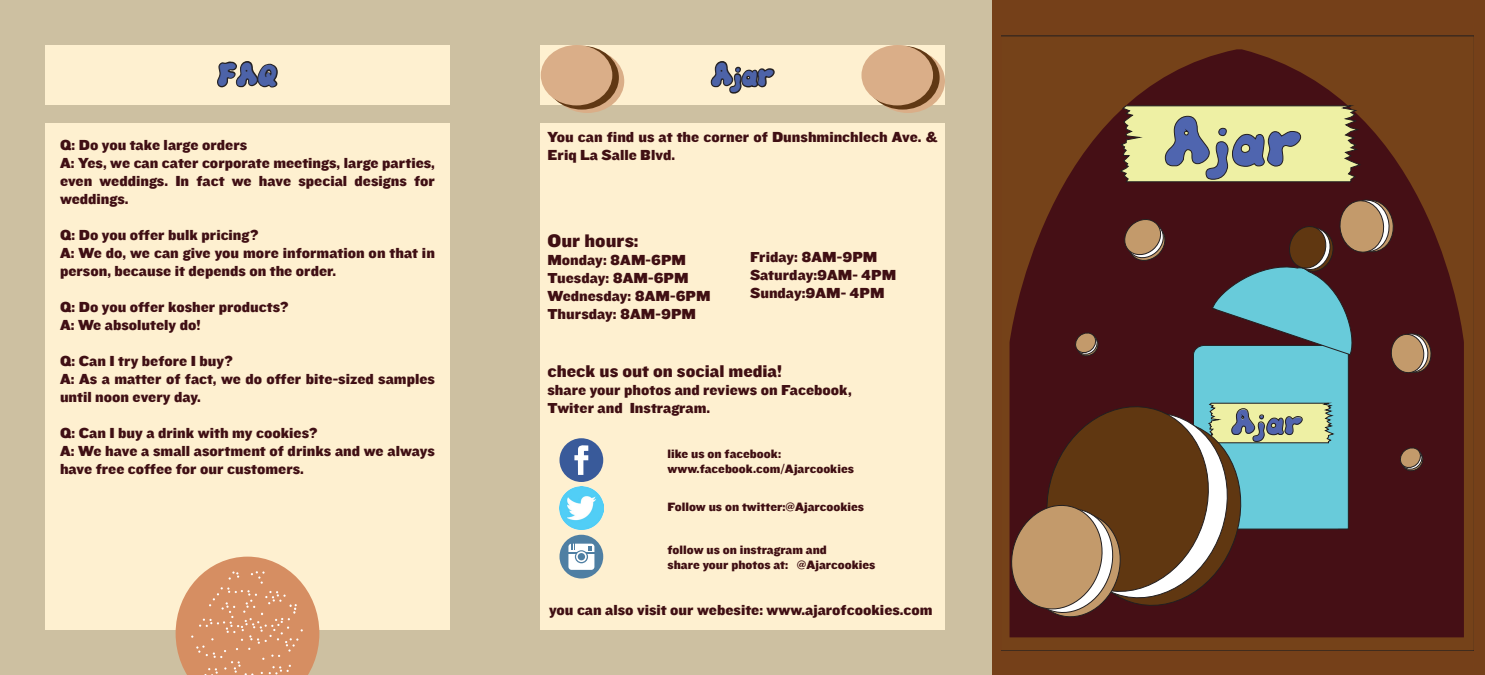
<style>
.page{position:relative;width:1485px;height:675px;background:#cdc0a1}
.page>*{position:absolute;margin:0;border:0;box-sizing:border-box;transform-origin:0 0}
.t1{font:68px "Blow";color:#4f65af;scale:1.05 1}
.t2{font:35.38px "Blow";color:#5164ae;scale:1.05 1}
.t3{font:32.5px "Blow";color:#4d63a8}
.subhead{font:18.75px "Knockout HTF72 Full Cruiserwt";color:#400f13}
.subhead-2{font:17.5px "Knockout HTF72 Full Cruiserwt";color:#400f13}
.Paragraph_Style_3{font:15px/18px "Knockout HTF72 Full Cruiserwt";color:#400f14}
.Paragraph_Style_3-2{font:15px/18px "Knockout HTF72 Full Cruiserwt";color:#400f13}
.Paragraph_Style_3-3{font:12.5px "Knockout HTF72 Full Cruiserwt";color:#400f13}
</style>
<div class="page">
<div style="left:992px;top:0;width:493px;height:675px;background:#754019"></div>
<div style="left:45px;top:123px;width:405px;height:507px;background:#fef0d0"></div>
<div style="left:540px;top:123px;width:405px;height:507px;background:#fef0d0"></div>
<div style="left:540px;top:45px;width:405px;height:60px;background:#fef0d0"></div>
<svg style="left:710px;top:61px;width:65px;height:33px"></svg>
<div style="left:45px;top:45px;width:405px;height:60px;background:#fef0d0"></div>
<svg style="left:217px;top:61px;width:61px;height:27px"></svg>
<div style="left:560px;top:438px;width:43px;height:44px;background:#395a9a;border-radius:50%"></div>
<svg style="left:574px;top:445px;width:14px;height:30px"></svg>
<div style="left:560px;top:535px;width:43px;height:44px;background:#4f7fa3;border-radius:50%"></div>
<div style="left:568px;top:544px;width:26px;height:26px;background:#fff;border-radius:3px"></div>
<svg style="left:575px;top:550px;width:13px;height:13px"></svg>
<svg style="left:576px;top:551px;width:11px;height:11px"></svg>
<div style="left:578px;top:553px;width:7px;height:7px;background:#4f7fa3;border-radius:50%"></div>
<svg style="left:568px;top:543px;width:26px;height:10px"></svg>
<img style="left:560px;top:486px;width:43px;height:44px">
<svg style="left:1002px;top:36px;width:471px;height:615px"></svg>
<svg style="left:1010px;top:49px;width:454px;height:588px"></svg>
<svg style="left:1119px;top:105px;width:243px;height:78px;background:#d1cf8e"></svg>
<svg style="left:1006px;top:198px;width:426px;height:425px;background:#5f4540"></svg>
<div style="left:871px;top:49px;width:74px;height:64px;background:#daae88;border-radius:50%"></div>
<svg style="left:866px;top:46px;width:74px;height:64px"></svg>
<div style="left:861px;top:45px;width:72px;height:60px;background:#daae88;border-radius:50%"></div>
<svg style="left:176px;top:557px;width:143px;height:118px;background:#dc9f76"></svg>
<div style="left:550px;top:49px;width:74px;height:64px;background:#daae88;border-radius:50%"></div>
<svg style="left:545px;top:46px;width:74px;height:64px"></svg>
<div style="left:541px;top:45px;width:71px;height:60px;background:#daae88;border-radius:50%"></div>
<p class="t3" style="left:218px;top:56px;width:61px">FAQ</p>
<p class="t3" style="left:711px;top:56px;width:64px">Ajar</p>
<p class="Paragraph_Style_3" style="left:60px;top:136px;width:189px">Q: Do you take large orders</p>
<p class="Paragraph_Style_3" style="left:60px;top:154px;width:377px;text-align:justify">A: Yes, we can cater corporate meetings, large parties, even weddings. In fact we have special designs for weddings.</p>
<p class="Paragraph_Style_3" style="left:60px;top:226px;width:200px">Q: Do you offer bulk pricing?</p>
<p class="Paragraph_Style_3" style="left:60px;top:244px;width:376px">A: We do, we can give you more information on that in person, because it depends on the order.</p>
<p class="Paragraph_Style_3" style="left:60px;top:298px;width:230px">Q: Do you offer kosher products?</p>
<p class="Paragraph_Style_3" style="left:60px;top:316px;width:142px">A: We absolutely do!</p>
<p class="Paragraph_Style_3" style="left:60px;top:352px;width:174px">Q: Can I try before I buy?</p>
<p class="Paragraph_Style_3" style="left:60px;top:370px;width:377px">A: As a matter of fact, we do offer bite-sized samples until noon every day.</p>
<p class="Paragraph_Style_3" style="left:60px;top:424px;width:259px">Q: Can I buy a drink with my cookies?</p>
<p class="Paragraph_Style_3" style="left:60px;top:442px;width:376px">A: We have a small asortment of drinks and we always have free coffee for our customers.</p>
<p class="Paragraph_Style_3-2" style="left:548px;top:129px;width:392px">You can find us at the corner of Dunshminchlech Ave. &amp;<br>Eriq La Salle Blvd.</p>
<p class="subhead" style="left:548px;top:231px;width:93px">Our hours:</p>
<p class="Paragraph_Style_3-2" style="left:548px;top:252px;width:140px">Monday: 8AM-6PM</p>
<p class="Paragraph_Style_3-2" style="left:548px;top:270px;width:143px">Tuesday: 8AM-6PM</p>
<p class="Paragraph_Style_3-2" style="left:548px;top:288px;width:165px">Wednesday: 8AM-6PM</p>
<p class="Paragraph_Style_3-2" style="left:548px;top:306px;width:150px">Thursday: 8AM-9PM</p>
<p class="Paragraph_Style_3-2" style="left:750px;top:249px;width:129px">Friday: 8AM-9PM</p>
<p class="Paragraph_Style_3-2" style="left:750px;top:267px;width:148px">Saturday:9AM- 4PM</p>
<p class="Paragraph_Style_3-2" style="left:750px;top:285px;width:136px">Sunday:9AM- 4PM</p>
<p class="subhead-2" style="left:548px;top:362px;width:236px">check us out on social media!</p>
<p class="Paragraph_Style_3-2" style="left:548px;top:382px;width:306px">share your photos and reviews on Facebook,</p>
<p class="Paragraph_Style_3-2" style="left:548px;top:400px;width:164px">Twiter and Instragram.</p>
<p class="Paragraph_Style_3-3" style="left:668px;top:447px;width:115px">like us on facebook:</p>
<p class="Paragraph_Style_3-3" style="left:668px;top:462px;width:188px">www.facebook.com/Ajarcookies</p>
<p class="Paragraph_Style_3-3" style="left:668px;top:500px;width:198px">Follow us on twitter:@Ajarcookies</p>
<p class="Paragraph_Style_3-3" style="left:668px;top:543px;width:161px">follow us on instragram and</p>
<p class="Paragraph_Style_3-3" style="left:668px;top:558px;width:209px">share your photos at: @Ajarcookies</p>
<p class="Paragraph_Style_3-2" style="left:549px;top:602px;width:385px">you can also visit our webesite: www.ajarofcookies.com</p>
<p class="t1" style="left:1164px;top:103px;width:132px">Ajar</p>
<p class="t2" style="left:1231px;top:402px;width:69px">Ajar</p>
</div>
